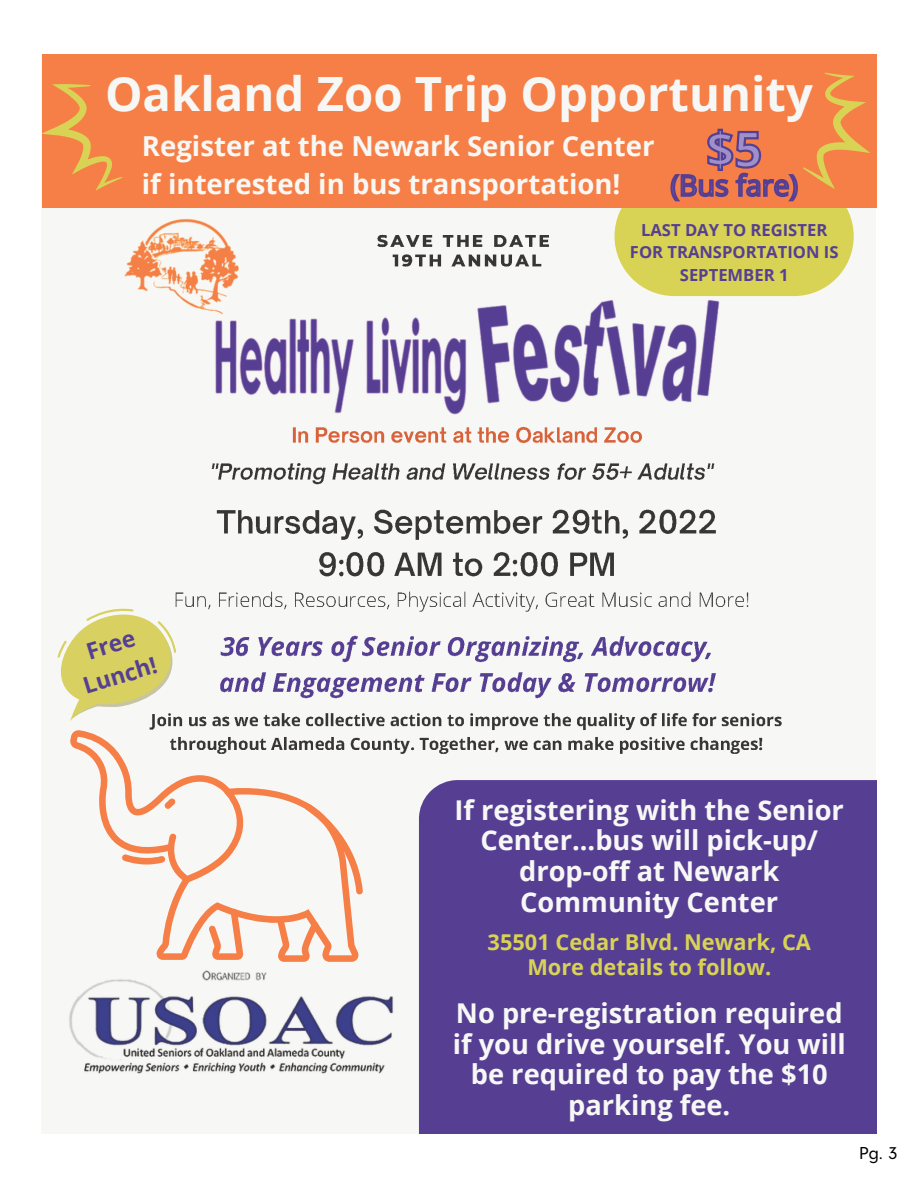
<style>
.page{position:relative;width:918px;height:1188px;background:#fff}
.page>*{position:absolute;margin:0;border:0;box-sizing:border-box;transform-origin:0 0}
.t1{font:700 49.05px "Open Sans";color:#9f90c9}
.t2{font:700 47.25px "Open Sans";color:#f7f8f5}
.t3{font:700 27.6px/37.8px "Open Sans";color:#f7f8f5}
.t4{font:700 27.3px/30.6px "Open Sans";color:#f7f8f5;text-align:center}
.t5{font:700 22.8px/31.7px "Open Sans";color:#563f93;text-align:center}
.t6{font:700 21.75px/24.6px "Open Sans";color:#d8d355;text-align:center}
.t7{font:18px "Neuzeit Gro";color:#000}
.t8{font:700 16.65px/22.5px "Open Sans";color:#563f93;text-align:center}
</style>
<div class="page">
<div style="left:42px;top:54px;width:834px;height:1080px;background:#f7f8f5"></div>
<img style="left:124px;top:208px;width:702px;height:490px">
<div style="left:615px;top:176px;width:239px;height:120px;background:#d8d355;border-radius:60px"></div>
<div style="left:42px;top:54px;width:834px;height:154px;background:#f57f46"></div>
<img style="left:69px;top:970px;width:325px;height:104px">
<div style="left:419px;top:780px;width:457px;height:354px;background:#563f93"></div>
<svg style="left:42px;top:84px;width:81px;height:107px"></svg>
<svg style="left:670px;top:73px;width:200px;height:129px"></svg>
<img style="left:149px;top:713px;width:633px;height:41px">
<svg style="left:70px;top:730px;width:293px;height:232px"></svg>
<svg style="left:57px;top:607px;width:119px;height:115px"></svg>
<h2 class="t2" style="left:105px;top:60px;width:710px">Oakland Zoo Trip Opportunity</h2>
<p class="t3" style="left:142px;top:126px;width:514px">Register at the Newark Senior Center if interested in bus transportation!</p>
<h1 class="t1" style="left:707px;top:115px;width:58px">$5</h1>
<p class="t8" style="left:630px;top:218px;width:210px">LAST DAY TO REGISTER<br>FOR TRANSPORTATION IS<br>SEPTEMBER 1</p>
<p class="t5" style="left:70px;top:640px;width:78px;rotate:-17deg">Free<br>Lunch!</p>
<p class="t4" style="left:455px;top:794px;width:391px">If registering with the Senior<br>Center...bus will pick-up/ drop-off at Newark<br>Community Center</p>
<p class="t6" style="left:488px;top:930px;width:325px">35501 Cedar Blvd. Newark, CA<br>More details to follow.</p>
<p class="t4" style="left:453px;top:997px;width:395px">No pre-registration required if you drive yourself. You will be required to pay the $10 parking fee.</p>
<p class="t7" style="left:859px;top:1143px;width:40px">Pg. 3</p>
</div>
